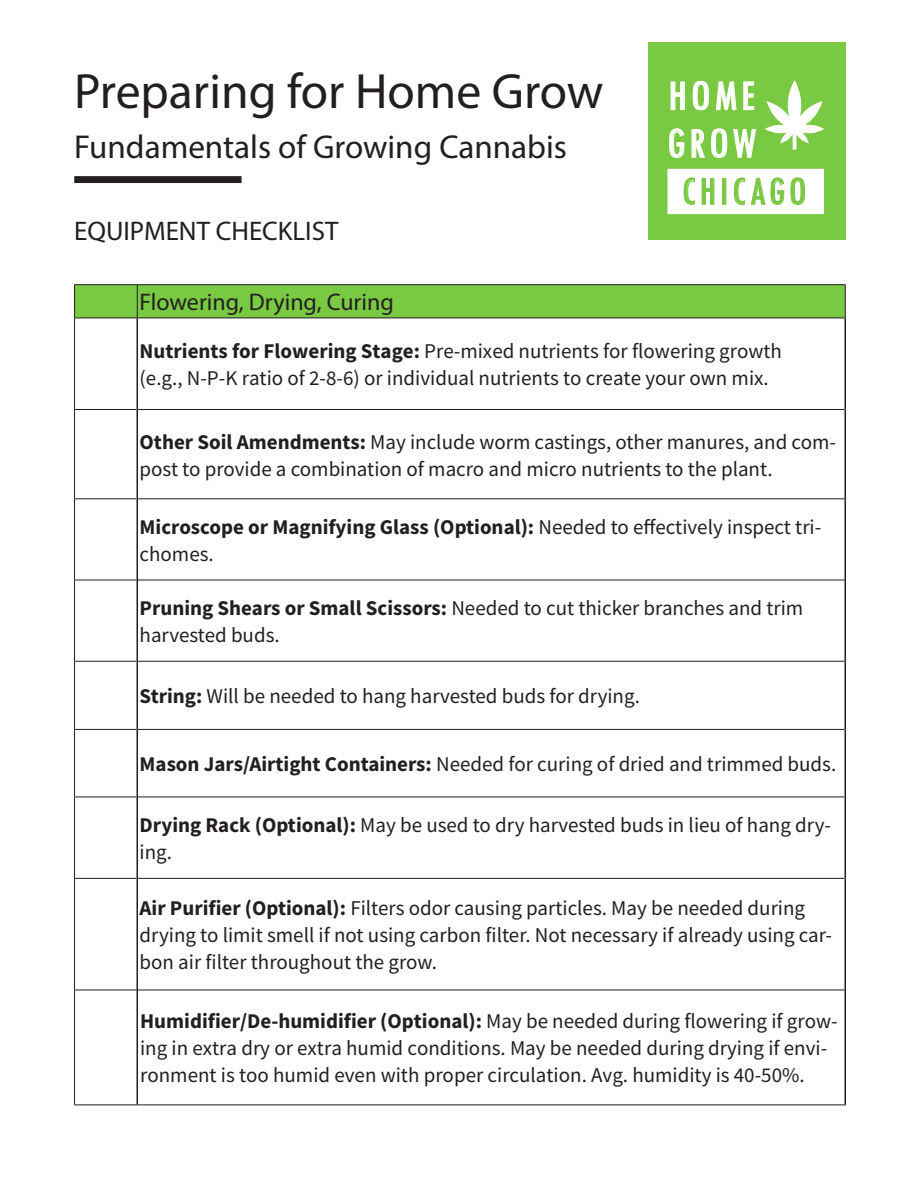
<style>
.page{position:relative;width:918px;height:1188px;background:#fff}
.page>*{position:absolute;margin:0;border:0;box-sizing:border-box;transform-origin:0 0}
.Presentation_Title{font:49.8px "Myriad Pro";color:#231f20}
.t1{font:condensed 44.7px/47.7px "Tw Cen";letter-spacing:.085em;color:#fff}
.t2{font:condensed 41.25px "Tw Cen";letter-spacing:.085em;color:#7ac943;scale:.96 1}
.Subtitle{font:33.15px "Myriad Pro";color:#231f20}
.Subtitle-2{font:27px "Myriad Pro";color:#231f20}
.Presentation_Title-2{font:24px "Myriad Pro";color:#231f20}
.Body_Text{font:21px/27px "Source Sans Pro";color:#231f20}
.Body_Text-2{font:700 21px/27px "Source Sans Pro";color:#231f20}
.s1{font-weight:700}
.s2{font-weight:400}
</style>
<div class="page">
<div style="left:648px;top:42px;width:198px;height:198px;background:#79c942"></div>
<svg style="left:765px;top:80px;width:59px;height:69px"></svg>
<div style="left:668px;top:169px;width:155px;height:45px;background:#fff"></div>
<svg style="left:684px;top:178px;width:11px;height:27px"></svg>
<svg style="left:702px;top:178px;width:12px;height:26px"></svg>
<div style="left:722px;top:179px;width:4px;height:25px;border:1px solid #7ac943"></div>
<svg style="left:734px;top:178px;width:11px;height:27px"></svg>
<svg style="left:751px;top:178px;width:14px;height:26px"></svg>
<svg style="left:771px;top:178px;width:13px;height:27px"></svg>
<svg style="left:791px;top:178px;width:14px;height:27px"></svg>
<svg style="left:671px;top:81px;width:14px;height:29px"></svg>
<svg style="left:693px;top:81px;width:16px;height:29px"></svg>
<svg style="left:716px;top:81px;width:20px;height:29px"></svg>
<svg style="left:743px;top:81px;width:11px;height:29px"></svg>
<svg style="left:669px;top:129px;width:15px;height:29px"></svg>
<svg style="left:692px;top:129px;width:13px;height:29px"></svg>
<svg style="left:711px;top:129px;width:16px;height:29px"></svg>
<svg style="left:733px;top:129px;width:23px;height:29px"></svg>
<div style="left:74px;top:176px;width:168px;height:7px;background:#231f20"></div>
<div style="left:75px;top:285px;width:770px;height:33px;background:#79c942"></div>
<hr style="left:74px;top:284px;width:63px;height:1px;background:#231f20">
<hr style="left:74px;top:285px;width:1px;height:33px;background:#231f20">
<hr style="left:137px;top:284px;width:709px;height:1px;background:#231f20">
<hr style="left:137px;top:285px;width:1px;height:33px;background:#231f20">
<hr style="left:845px;top:285px;width:1px;height:33px;background:#231f20">
<hr style="left:74px;top:318px;width:63px;height:1px;background:#231f20">
<hr style="left:74px;top:318px;width:1px;height:91px;background:#231f20">
<hr style="left:137px;top:318px;width:709px;height:1px;background:#231f20">
<hr style="left:74px;top:409px;width:62px;height:1px;background:#231f20">
<hr style="left:74px;top:410px;width:1px;height:89px;background:#231f20">
<hr style="left:138px;top:409px;width:706px;height:1px;background:#231f20">
<hr style="left:74px;top:499px;width:62px;height:1px;background:#231f20">
<hr style="left:74px;top:499px;width:1px;height:81px;background:#231f20">
<hr style="left:138px;top:499px;width:706px;height:1px;background:#231f20">
<hr style="left:74px;top:580px;width:62px;height:1px;background:#231f20">
<hr style="left:74px;top:580px;width:1px;height:81px;background:#231f20">
<hr style="left:138px;top:580px;width:706px;height:1px;background:#231f20">
<hr style="left:74px;top:661px;width:62px;height:1px;background:#231f20">
<hr style="left:74px;top:662px;width:1px;height:67px;background:#231f20">
<hr style="left:138px;top:661px;width:706px;height:1px;background:#231f20">
<hr style="left:74px;top:729px;width:62px;height:1px;background:#231f20">
<hr style="left:74px;top:730px;width:1px;height:67px;background:#231f20">
<hr style="left:138px;top:729px;width:706px;height:1px;background:#231f20">
<hr style="left:74px;top:797px;width:62px;height:1px;background:#231f20">
<hr style="left:74px;top:797px;width:1px;height:81px;background:#231f20">
<hr style="left:138px;top:797px;width:706px;height:1px;background:#231f20">
<hr style="left:74px;top:878px;width:62px;height:1px;background:#231f20">
<hr style="left:74px;top:879px;width:1px;height:111px;background:#231f20">
<hr style="left:138px;top:878px;width:706px;height:1px;background:#231f20">
<hr style="left:74px;top:990px;width:62px;height:1px;background:#231f20">
<hr style="left:74px;top:990px;width:1px;height:115px;background:#231f20">
<hr style="left:138px;top:990px;width:706px;height:1px;background:#231f20">
<hr style="left:74px;top:1105px;width:63px;height:1px;background:#231f20">
<hr style="left:137px;top:1105px;width:709px;height:1px;background:#231f20">
<hr style="left:136px;top:318px;width:2px;height:92px;background:#231f20">
<hr style="left:844px;top:318px;width:2px;height:92px;background:#231f20">
<hr style="left:136px;top:410px;width:2px;height:89px;background:#231f20">
<hr style="left:844px;top:410px;width:2px;height:89px;background:#231f20">
<hr style="left:136px;top:499px;width:2px;height:81px;background:#231f20">
<hr style="left:844px;top:499px;width:2px;height:81px;background:#231f20">
<hr style="left:136px;top:580px;width:2px;height:81px;background:#231f20">
<hr style="left:844px;top:580px;width:2px;height:81px;background:#231f20">
<hr style="left:136px;top:661px;width:2px;height:68px;background:#231f20">
<hr style="left:844px;top:661px;width:2px;height:68px;background:#231f20">
<hr style="left:136px;top:729px;width:2px;height:68px;background:#231f20">
<hr style="left:844px;top:729px;width:2px;height:68px;background:#231f20">
<hr style="left:136px;top:797px;width:2px;height:81px;background:#231f20">
<hr style="left:844px;top:797px;width:2px;height:81px;background:#231f20">
<hr style="left:136px;top:878px;width:2px;height:112px;background:#231f20">
<hr style="left:844px;top:878px;width:2px;height:112px;background:#231f20">
<hr style="left:136px;top:990px;width:2px;height:115px;background:#231f20">
<hr style="left:844px;top:990px;width:2px;height:115px;background:#231f20">
<p class="Presentation_Title" style="left:74px;top:61px;width:531px">Preparing for Home Grow</p>
<p class="Subtitle" style="left:74px;top:126px;width:494px">Fundamentals of Growing Cannabis</p>
<p class="Subtitle-2" style="left:74px;top:214px;width:266px">EQUIPMENT CHECKLIST</p>
<p class="t1" style="left:667px;top:71px;width:91px">HOME<br>GROW</p>
<p class="t2" style="left:682px;top:166px;width:132px">CHICAGO</p>
<p class="Presentation_Title-2" style="left:140px;top:287px;width:256px">Flowering, Drying, Curing</p>
<p class="Body_Text" style="left:140px;top:338px;width:644px"><span class="s1">Nutrients for Flowering Stage:</span> Pre-mixed nutrients for flowering growth (e.g., N-P-K ratio of 2-8-6) or individual nutrients to create your own mix.</p>
<p class="Body_Text" style="left:140px;top:428px;width:698px"><span class="s1">Other Soil Amendments:</span> May include worm castings, other manures, and com&shy;post to provide a combination of macro and micro nutrients to the plant.</p>
<p class="Body_Text-2" style="left:140px;top:513px;width:683px">Microscope or Magnifying Glass (Optional): <span class="s2">Needed to effectively inspect tri&shy;chomes.</span></p>
<p class="Body_Text" style="left:140px;top:594px;width:665px"><span class="s1">Pruning Shears or Small Scissors:</span> Needed to cut thicker branches and trim harvested buds.</p>
<p class="Body_Text" style="left:140px;top:683px;width:502px"><span class="s1">String:</span> Will be needed to hang harvested buds for drying.</p>
<p class="Body_Text" style="left:140px;top:751px;width:698px"><span class="s1">Mason Jars/Airtight Containers:</span> Needed for curing of dried and trimmed buds.</p>
<p class="Body_Text" style="left:140px;top:811px;width:693px"><span class="s1">Drying Rack (Optional):</span> May be used to dry harvested buds in lieu of hang dry&shy;ing.</p>
<p class="Body_Text" style="left:140px;top:895px;width:694px"><span class="s1">Air Purifier (Optional):</span> Filters odor causing particles. May be needed during drying to limit smell if not using carbon filter. Not necessary if already using car&shy;bon air filter throughout the grow.</p>
<p class="Body_Text" style="left:140px;top:1008px;width:699px"><span class="s1">Humidifier/De-humidifier (Optional):</span> May be needed during flowering if grow&shy;ing in extra dry or extra humid conditions. May be needed during drying if envi&shy;ronment is too humid even with proper circulation. Avg. humidity is 40-50%.</p>
</div>
